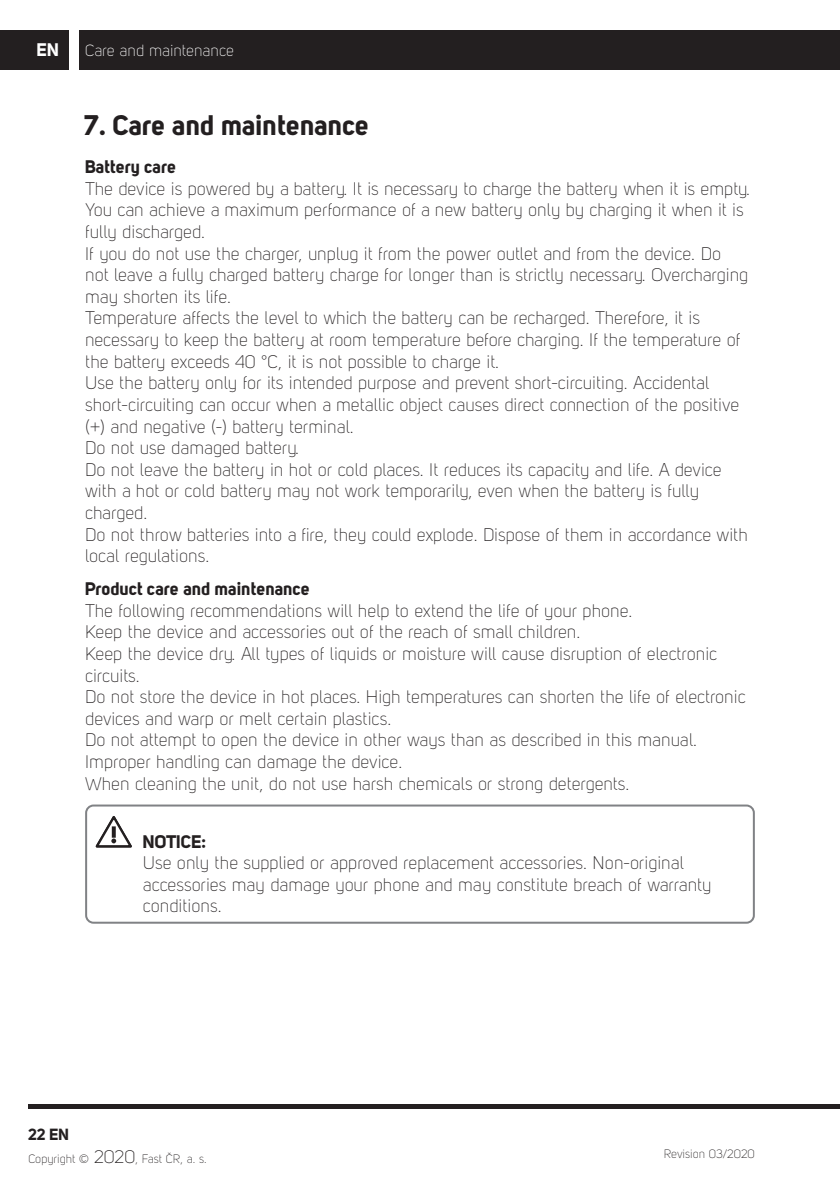
<style>
.page{position:relative;width:840px;height:1191px;background:#fff}
.page>*{position:absolute;margin:0;border:0;box-sizing:border-box;transform-origin:0 0}
.t1{font:28px "Uni Sans PRO Bold";color:#231f20}
.B{font:18px/21.6px "Uni Sans PRO Light";color:#231f20}
._3_nadpisek_9{font:18px "Uni Sans PRO Bold";color:#231f20}
.t2{font:18px "Uni Sans PRO Bold";color:#fff}
.t3{font:16px "Uni Sans PRO Light";color:#fff}
.t4{font:16px "Uni Sans PRO Bold";color:#231f20}
.t5{font:12px "Uni Sans PRO Light";color:#231f20}
.s1{font-family:"Uni Sans PRO Bold"}
.s2{font-size:18px}
</style>
<div class="page">
<div style="left:0;top:30px;width:68px;height:39px;background:#231f20"></div>
<div style="left:79px;top:30px;width:760px;height:39px;background:#231f20"></div>
<hr style="left:28px;top:1104px;width:811px;height:4px;background:#231f20">
<svg style="left:95px;top:816px;width:37px;height:32px"></svg>
<svg style="left:112px;top:826px;width:4px;height:11px"></svg>
<div style="left:85px;top:804px;width:669px;height:119px;border:2px solid #808285;border-radius:7px"></div>
<p class="t2" style="left:37px;top:39px;width:24px">EN</p>
<p class="t3" style="left:85px;top:41px;width:150px">Care and maintenance</p>
<p class="t1" style="left:85px;top:107px;width:286px">7. Care and maintenance</p>
<p class="_3_nadpisek_9" style="left:85px;top:156px;width:93px">Battery care</p>
<p class="B" style="left:85px;top:178px;width:666px">The device is powered by a battery. It is necessary to charge the battery when it is empty.<br>You can achieve a maximum performance of a new battery only by charging it when it is fully discharged.</p>
<p class="B" style="left:85px;top:243px;width:664px">If you do not use the charger, unplug it from the power outlet and from the device. Do not leave a fully charged battery charge for longer than is strictly necessary. Overcharging may shorten its life.</p>
<p class="B" style="left:85px;top:307px;width:656px">Temperature affects the level to which the battery can be recharged. Therefore, it is necessary to keep the battery at room temperature before charging. If the temperature of the battery exceeds 40 °C, it is not possible to charge it.</p>
<p class="B" style="left:85px;top:372px;width:655px">Use the battery only for its intended purpose and prevent short-circuiting. Accidental short-circuiting can occur when a metallic object causes direct connection of the positive (+) and negative (-) battery terminal.</p>
<p class="B" style="left:85px;top:437px;width:215px">Do not use damaged battery.</p>
<p class="B" style="left:85px;top:459px;width:637px">Do not leave the battery in hot or cold places. It reduces its capacity and life. A device with a hot or cold battery may not work temporarily, even when the battery is fully charged.</p>
<p class="B" style="left:85px;top:523px;width:664px">Do not throw batteries into a fire, they could explode. Dispose of them in accordance with local regulations.</p>
<p class="_3_nadpisek_9" style="left:85px;top:577px;width:226px">Product care and maintenance</p>
<p class="B" style="left:85px;top:599px;width:548px">The following recommendations will help to extend the life of your phone.</p>
<p class="B" style="left:85px;top:621px;width:496px">Keep the device and accessories out of the reach of small children.</p>
<p class="B" style="left:85px;top:643px;width:633px">Keep the device dry. All types of liquids or moisture will cause disruption of electronic circuits.</p>
<p class="B" style="left:85px;top:686px;width:661px">Do not store the device in hot places. High temperatures can shorten the life of electronic devices and warp or melt certain plastics.</p>
<p class="B" style="left:85px;top:729px;width:613px">Do not attempt to open the device in other ways than as described in this manual.<br>Improper handling can damage the device.</p>
<p class="B" style="left:85px;top:772px;width:545px">When cleaning the unit, do not use harsh chemicals or strong detergents.</p>
<p class="B" style="left:143px;top:830px;width:570px"><span class="s1">NOTICE:<br></span>Use only the supplied or approved replacement accessories. Non-original accessories may damage your phone and may constitute breach of warranty conditions.</p>
<p class="t4" style="left:28px;top:1124px;width:43px">22 EN</p>
<p class="t5" style="left:28px;top:1152px;width:180px">Copyright © <span class="s2">2020</span>, Fast ČR, a. s.</p>
<p class="t5" style="left:663px;top:1147px;width:92px">Revision 03/2020</p>
</div>
